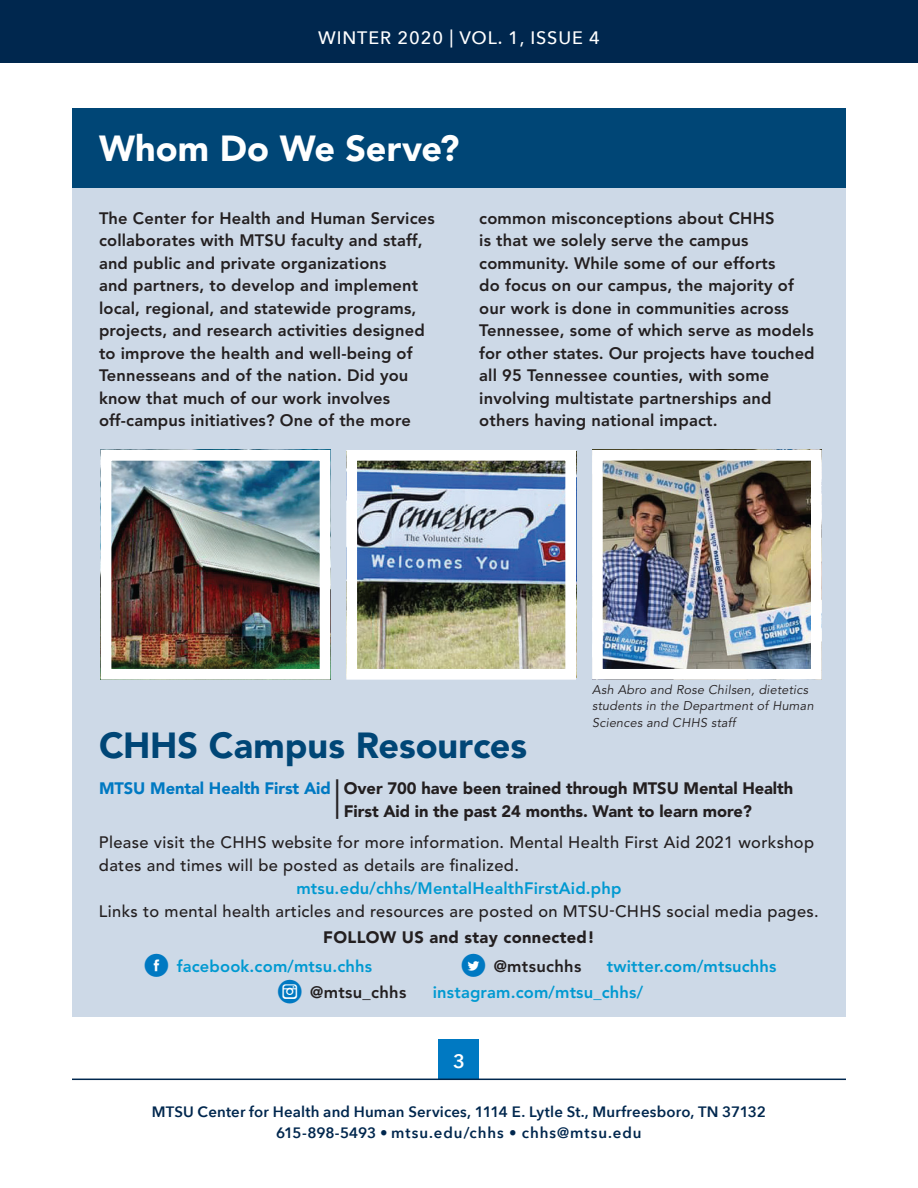
<style>
.page{position:relative;width:918px;height:1188px;background:#fff}
.page>*{position:absolute;margin:0;border:0;box-sizing:border-box;transform-origin:0 0}
.t1{font:900 39.6px "Avenir LT Std";color:#231f20;scale:.42 1}
.t2{font:900 36px "Avenir LT Pro";color:#004676}
.t3{font:900 36px "Avenir LT Pro";color:#fff}
.t4{font:600 19.5px "Avenir Next";color:#fff}
.t5{font:500 18px "Avenir Next";letter-spacing:.05em;color:#fff}
.t6{font:800 16.5px/22.5px "Avenir LT Std";letter-spacing:.01em;color:#231f20}
.t7{font:500 16.5px/22.5px "Avenir LT Std";letter-spacing:.02em;color:#231f20}
.t8{font:900 16.5px/22.5px "Avenir LT Std";letter-spacing:-.005em;color:#231f20}
.t9{font:800 16.5px "Avenir LT Std";letter-spacing:.01em;color:#0099d1}
.t10{font:900 16.5px/29.2px "Avenir LT Std";letter-spacing:.02em;color:#231f20}
.t11{font:900 16.5px "Avenir LT Std";letter-spacing:-.005em;color:#0079c2}
.t12{font:600 15px/21px "Avenir Next";letter-spacing:.01em;color:#00274e;text-align:center}
.t13{font:italic 12.6px/16.5px "Avenir LT Std";letter-spacing:.02em;color:#231f20}
.s1{font-family:"socialtype";font-weight:400;font-size:36px;color:#0079c2}
.s2{font-weight:800;color:#0099d1}
</style>
<div class="page">
<div style="left:0;top:0;width:918px;height:63px;background:#00274e"></div>
<div style="left:439px;top:1040px;width:40px;height:40px;background:#0079c2"></div>
<hr style="left:72px;top:1079px;width:774px;height:1px;background:#00274e">
<div style="left:72px;top:164px;width:774px;height:853px;background:#cdd9e7"></div>
<div style="left:72px;top:108px;width:774px;height:79px;background:#004676"></div>
<img style="left:113px;top:462px;width:205px;height:206px">
<div style="left:101px;top:450px;width:229px;height:230px;border:11px solid #fff"></div>
<img style="left:358px;top:462px;width:206px;height:206px">
<div style="left:346px;top:450px;width:230px;height:230px;border:11px solid #fff"></div>
<img style="left:604px;top:462px;width:206px;height:206px">
<div style="left:592px;top:450px;width:230px;height:230px;border:11px solid #fff"></div>
<div style="left:279px;top:981px;width:21px;height:20px;background:#fff;border-radius:50%"></div>
<div style="left:463px;top:956px;width:20px;height:20px;background:#fff;border-radius:50%"></div>
<div style="left:147px;top:956px;width:21px;height:20px;background:#fff;border-radius:50%"></div>
<p class="t5" style="left:318px;top:22px;width:283px">WINTER 2020 | VOL. 1, ISSUE 4</p>
<h2 class="t3" style="left:99px;top:126px;width:362px">Whom Do We Serve?</h2>
<p class="t6" style="left:99px;top:207px;width:337px">The Center for Health and Human Services collaborates with MTSU faculty and staff, and public and private organizations<br>and partners, to develop and implement local, regional, and statewide programs, projects, and research activities designed to improve the health and well-being of Tennesseans and of the nation. Did you know that much of our work involves off-campus initiatives? One of the more</p>
<p class="t6" style="left:479px;top:207px;width:337px">common misconceptions about CHHS<br>is that we solely serve the campus community. While some of our efforts<br>do focus on our campus, the majority of our work is done in communities across Tennessee, some of which serve as models for other states. Our projects have touched all 95 Tennessee counties, with some involving multistate partnerships and others having national impact.</p>
<p class="t13" style="left:592px;top:681px;width:223px">Ash Abro and Rose Chilsen, dietetics students in the Department of Human<br>Sciences and CHHS staff</p>
<h2 class="t2" style="left:99px;top:724px;width:430px">CHHS Campus Resources</h2>
<p class="t11" style="left:99px;top:778px;width:233px">MTSU Mental Health First Aid</p>
<h1 class="t1" style="left:336px;top:771px;width:10px">|</h1>
<p class="t8" style="left:344px;top:777px;width:451px">Over 700 have been trained through MTSU Mental Health<br>First Aid in the past 24 months. Want to learn more?</p>
<p class="t7" style="left:99px;top:831px;width:717px">Please visit the CHHS website for more information. Mental Health First Aid 2021 workshop dates and times will be posted as details are finalized.</p>
<p class="t9" style="left:296px;top:878px;width:327px">mtsu.edu/chhs/MentalHealthFirstAid.php</p>
<p class="t7" style="left:99px;top:900px;width:721px">Links to mental health articles and resources are posted on MTSU-CHHS social media pages.</p>
<p class="t10" style="left:141px;top:923px;width:455px;text-indent:182px">FOLLOW US and stay connected!<br><span class="s1">B</span> <span class="s2">facebook.com/mtsu.chhs</span></p>
<p class="t6" style="left:458px;top:955px;width:125px"><span class="s1">A</span> @mtsuchhs</p>
<p class="t9" style="left:607px;top:957px;width:171px">twitter.com/mtsuchhs</p>
<p class="t6" style="left:275px;top:981px;width:133px"><span class="s1">V</span> @mtsu_chhs</p>
<p class="t9" style="left:433px;top:982px;width:212px">instagram.com/mtsu_chhs/</p>
<p class="t4" style="left:453px;top:1044px;width:13px">3</p>
<p class="t12" style="left:152px;top:1100px;width:616px">MTSU Center for Health and Human Services, 1114 E. Lytle St., Murfreesboro, TN 37132<br>615-898-5493 • mtsu.edu/chhs • chhs@mtsu.edu</p>
</div>
